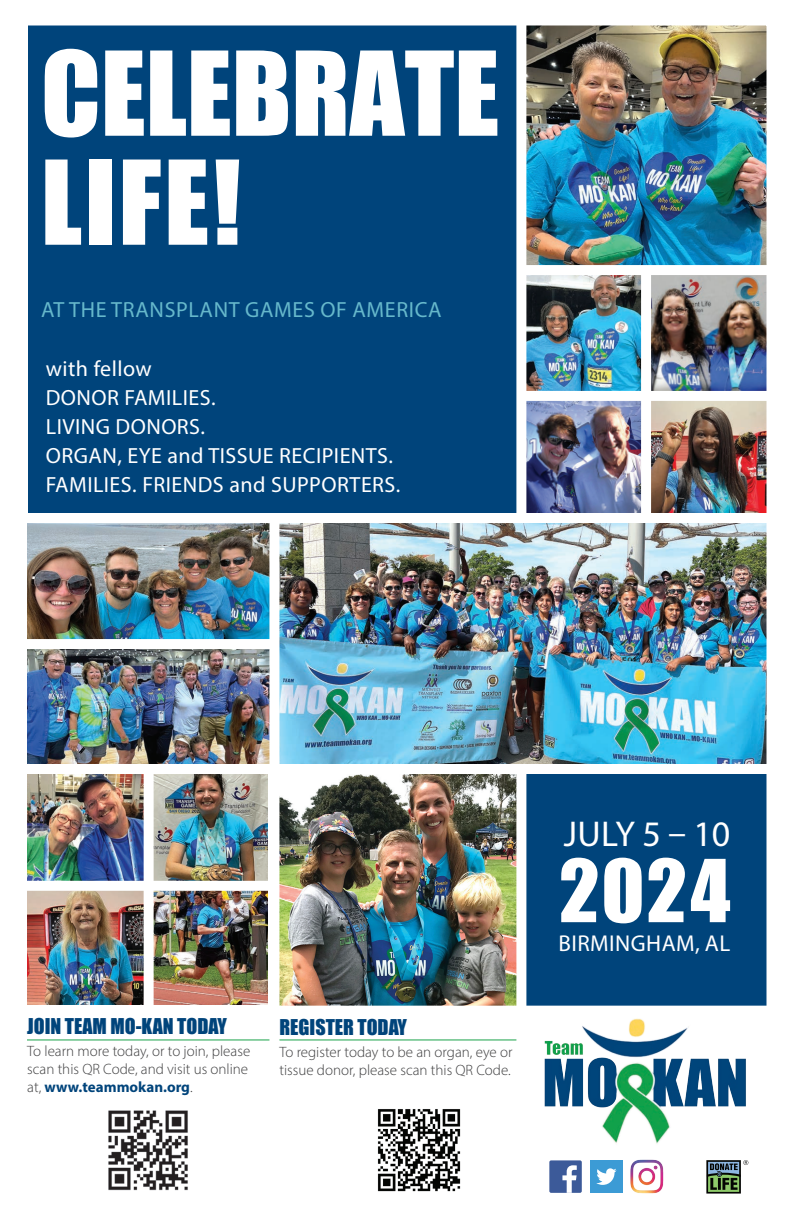
<style>
.page{position:relative;width:792px;height:1224px;background:#fff}
.page>*{position:absolute;margin:0;border:0;box-sizing:border-box;transform-origin:0 0}
.t1{font:107.8px/109px "Impact";color:#fff}
.t2{font:80.1px "Impact";color:#fff}
.t3{font:36px "Myriad Pro";color:#fff}
.t4{font:23px "Myriad Pro";letter-spacing:.02em;color:#fff}
.t5{font:22px/29px "Myriad Pro";letter-spacing:.02em;color:#fff}
.t6{font:22px "Myriad Pro";letter-spacing:.03em;color:#66b8cb}
.t7{font:20px "Impact";color:#00447b}
.t8{font:300 15px/18px "Myriad Pro";color:#3e3e3f}
.s1{font-weight:700;color:#00447b}
</style>
<div class="page">
<img style="left:27px;top:774px;width:117px;height:231px">
<img style="left:27px;top:523px;width:242px;height:116px">
<img style="left:27px;top:649px;width:242px;height:115px">
<img style="left:651px;top:401px;width:115px;height:112px">
<img style="left:279px;top:523px;width:487px;height:241px">
<div style="left:523px;top:766px;width:247px;height:240px;background:#00447b"></div>
<div style="left:28px;top:24px;width:495px;height:495px;background:#00447b"></div>
<img style="left:526px;top:26px;width:240px;height:239px">
<img style="left:154px;top:774px;width:114px;height:231px">
<img style="left:526px;top:275px;width:115px;height:116px">
<img style="left:526px;top:401px;width:115px;height:112px">
<img style="left:651px;top:275px;width:115px;height:116px">
<img style="left:279px;top:774px;width:237px;height:232px">
<hr style="left:27px;top:1039px;width:242px;height:1px;background:#1aa24a">
<img style="left:544px;top:1018px;width:202px;height:126px">
<div style="left:549px;top:1160px;width:33px;height:33px;background:#3c5a99;border-radius:2px"></div>
<svg style="left:562px;top:1165px;width:15px;height:28px"></svg>
<div style="left:590px;top:1160px;width:33px;height:33px;background:#3c9bd5"></div>
<svg style="left:596px;top:1168px;width:21px;height:17px"></svg>
<img style="left:630px;top:1159px;width:34px;height:35px">
<svg style="left:706px;top:1160px;width:42px;height:34px"></svg>
<img style="left:377px;top:1109px;width:84px;height:83px">
<img style="left:108px;top:1110px;width:80px;height:81px">
<hr style="left:279px;top:1039px;width:237px;height:1px;background:#1aa24a">
<div style="left:23px;top:513px;width:747px;height:10px;background:#fff"></div>
<div style="left:516px;top:24px;width:10px;height:495px;background:#fff"></div>
<div style="left:516px;top:769px;width:10px;height:238px;background:#fff"></div>
<div style="left:23px;top:764px;width:747px;height:10px;background:#fff"></div>
<div style="left:23px;top:881px;width:251px;height:10px;background:#fff"></div>
<h1 class="t1" style="left:41px;top:36px;width:460px">CELEBRATE<br>LIFE!</h1>
<h3 class="t6" style="left:41px;top:296px;width:402px">AT THE TRANSPLANT GAMES OF AMERICA</h3>
<h3 class="t5" style="left:46px;top:354px;width:356px">with fellow<br>DONOR FAMILIES.<br>LIVING DONORS.<br>ORGAN, EYE and TISSUE RECIPIENTS.<br>FAMILIES. FRIENDS and SUPPORTERS.</h3>
<h3 class="t7" style="left:27px;top:1010px;width:201px">JOIN TEAM MO-KAN TODAY</h3>
<p class="t8" style="left:27px;top:1042px;width:225px">To learn more today, or to join, please scan this QR Code, and visit us online at, <span class="s1">www.teammokan.org</span>.</p>
<h3 class="t7" style="left:279px;top:1011px;width:129px">REGISTER TODAY</h3>
<p class="t8" style="left:279px;top:1043px;width:235px">To register today to be an organ, eye or tissue donor, please scan this QR Code.</p>
<h3 class="t3" style="left:564px;top:812px;width:168px">JULY 5 – 10</h3>
<h2 class="t2" style="left:559px;top:829px;width:173px">2024</h2>
<h3 class="t4" style="left:559px;top:929px;width:173px">BIRMINGHAM, AL</h3>
</div>
